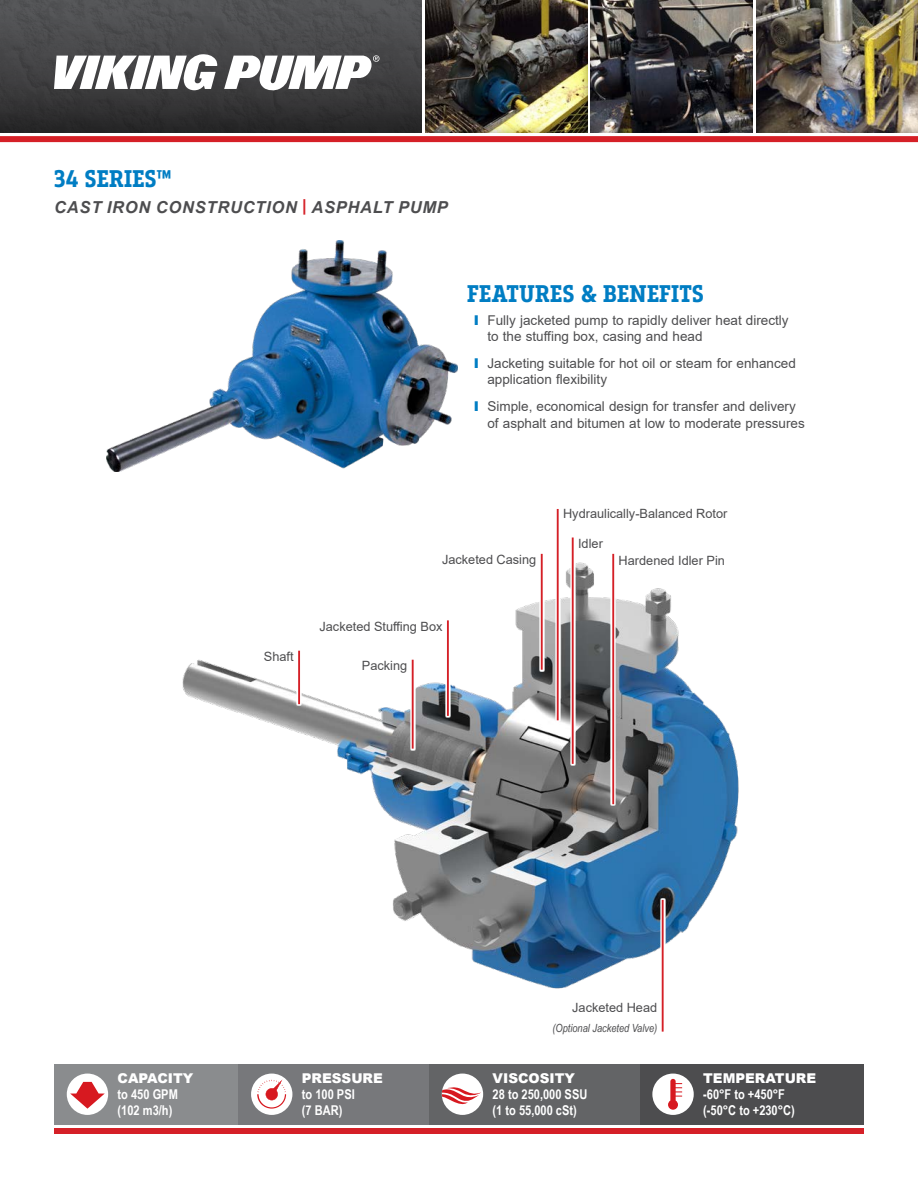
<style>
.page{position:relative;width:918px;height:1188px;background:#fff}
.page>*{position:absolute;margin:0;border:0;box-sizing:border-box;transform-origin:0 0}
.t1{font:700 25.5px "Breakers Slab";letter-spacing:.01em;color:#007dc3}
.t2{font:italic 700 16.5px "Arial";letter-spacing:.045em;color:#4d4d4f}
.t3{font:13.5px/16.2px "Arial";color:#4d4d4f}
.t4{font:700 13.5px/16.2px "Arial Narrow";color:#fff}
.t5{font:900 13.5px "Arial";color:#fff}
.t6{font:12.75px "Arial";color:#4d4d4f}
.t7{font:italic 11.25px "Arial Narrow";color:#4d4d4f}
.s1{color:#d52027}
.s2{font-weight:900;color:#007dc3}
</style>
<div class="page">
<div style="left:429px;top:1064px;width:211px;height:61px;background:#636466"></div>
<div style="left:640px;top:1064px;width:224px;height:61px;background:#4d4d4f"></div>
<div style="left:54px;top:1064px;width:184px;height:61px;background:#8a8c8e"></div>
<div style="left:238px;top:1064px;width:191px;height:61px;background:#77787b"></div>
<img style="left:0;top:0;width:422px;height:133px">
<div style="left:652px;top:1074px;width:42px;height:41px;background:#fff;border-radius:50%"></div>
<svg style="left:668px;top:1079px;width:14px;height:31px"></svg>
<div style="left:442px;top:1074px;width:41px;height:41px;background:#fff;border-radius:50%"></div>
<svg style="left:442px;top:1086px;width:39px;height:20px"></svg>
<div style="left:251px;top:1074px;width:41px;height:41px;background:#fff;border-radius:50%"></div>
<svg style="left:257px;top:1079px;width:29px;height:30px"></svg>
<div style="left:67px;top:1074px;width:41px;height:41px;background:#fff;border-radius:50%"></div>
<svg style="left:70px;top:1082px;width:35px;height:27px"></svg>
<div style="left:54px;top:1128px;width:810px;height:6px;background:#d52027"></div>
<div style="left:0;top:136px;width:918px;height:6px;background:#d52027"></div>
<svg style="left:54px;top:54px;width:163px;height:36px"></svg>
<svg style="left:224px;top:55px;width:155px;height:37px"></svg>
<div style="left:754px;top:0;width:164px;height:134px;background:#000;opacity:.4"></div>
<div style="left:423px;top:0;width:165px;height:134px;background:#000;opacity:.4"></div>
<div style="left:589px;top:0;width:165px;height:133px;background:#000;opacity:.4"></div>
<img style="left:182px;top:562px;width:557px;height:427px">
<img style="left:107px;top:241px;width:351px;height:230px">
<div style="left:445px;top:619px;width:6px;height:99px;background:#fff"></div>
<hr style="left:447px;top:620px;width:2px;height:96px;background:#d52027">
<div style="left:539px;top:552px;width:5px;height:119px;background:#f6d3d4"></div>
<hr style="left:541px;top:554px;width:2px;height:116px;background:#d52027">
<div style="left:296px;top:649px;width:6px;height:57px;background:#fff"></div>
<hr style="left:298px;top:651px;width:2px;height:53px;background:#d52027">
<div style="left:410px;top:658px;width:5px;height:92px;background:#f4c6c7"></div>
<hr style="left:412px;top:660px;width:2px;height:89px;background:#d52027">
<div style="left:555px;top:507px;width:5px;height:215px;background:#f5cdce"></div>
<hr style="left:557px;top:509px;width:2px;height:211px;background:#d52027">
<div style="left:611px;top:552px;width:5px;height:254px;background:#f7d7d8"></div>
<hr style="left:612px;top:554px;width:2px;height:250px;background:#d52027">
<div style="left:570px;top:536px;width:5px;height:230px;background:#f5cdce"></div>
<hr style="left:572px;top:538px;width:2px;height:226px;background:#d52027">
<div style="left:660px;top:898px;width:5px;height:135px;background:#f3c3c5"></div>
<hr style="left:662px;top:900px;width:2px;height:132px;background:#d52027">
<h1 class="t1" style="left:54px;top:163px;width:119px">34 SERIES™</h1>
<p class="t2" style="left:54px;top:196px;width:395px">CAST IRON CONSTRUCTION <span class="s1">|</span> ASPHALT PUMP</p>
<h1 class="t1" style="left:467px;top:279px;width:238px">FEATURES &amp; BENEFITS</h1>
<p class="t3" style="left:487px;top:312px;width:303px;text-indent:-14px"><span class="s2">I</span> Fully jacketed pump to rapidly deliver heat directly to the stuffing box, casing and head</p>
<p class="t3" style="left:487px;top:355px;width:310px;text-indent:-14px"><span class="s2">I</span> Jacketing suitable for hot oil or steam for enhanced application flexibility</p>
<p class="t3" style="left:487px;top:399px;width:319px;text-indent:-14px"><span class="s2">I</span> Simple, economical design for transfer and delivery of asphalt and bitumen at low to moderate pressures</p>
<p class="t6" style="left:264px;top:648px;width:31px">Shaft</p>
<p class="t6" style="left:442px;top:551px;width:96px">Jacketed Casing</p>
<p class="t6" style="left:319px;top:618px;width:124px">Jacketed Stuffing Box</p>
<p class="t6" style="left:362px;top:657px;width:47px">Packing</p>
<p class="t6" style="left:563px;top:505px;width:166px">Hydraulically-Balanced Rotor</p>
<p class="t6" style="left:619px;top:551px;width:108px">Hardened Idler Pin</p>
<p class="t6" style="left:578px;top:535px;width:26px">Idler</p>
<p class="t5" style="left:118px;top:1068px;width:77px">CAPACITY</p>
<p class="t4" style="left:118px;top:1086px;width:62px">to 450 GPM (102 m3/h)</p>
<p class="t5" style="left:302px;top:1068px;width:82px">PRESSURE</p>
<p class="t4" style="left:302px;top:1086px;width:54px">to 100 PSI (7 BAR)</p>
<p class="t6" style="left:572px;top:999px;width:87px">Jacketed Head</p>
<p class="t7" style="left:552px;top:1020px;width:106px">(Optional Jacketed Valve)</p>
<p class="t5" style="left:493px;top:1068px;width:84px">VISCOSITY</p>
<p class="t4" style="left:493px;top:1086px;width:96px">28 to 250,000 SSU (1 to 55,000 cSt)</p>
<p class="t5" style="left:703px;top:1068px;width:115px">TEMPERATURE</p>
<p class="t4" style="left:703px;top:1086px;width:93px">-60°F to +450°F (-50°C to +230°C)</p>
</div>
